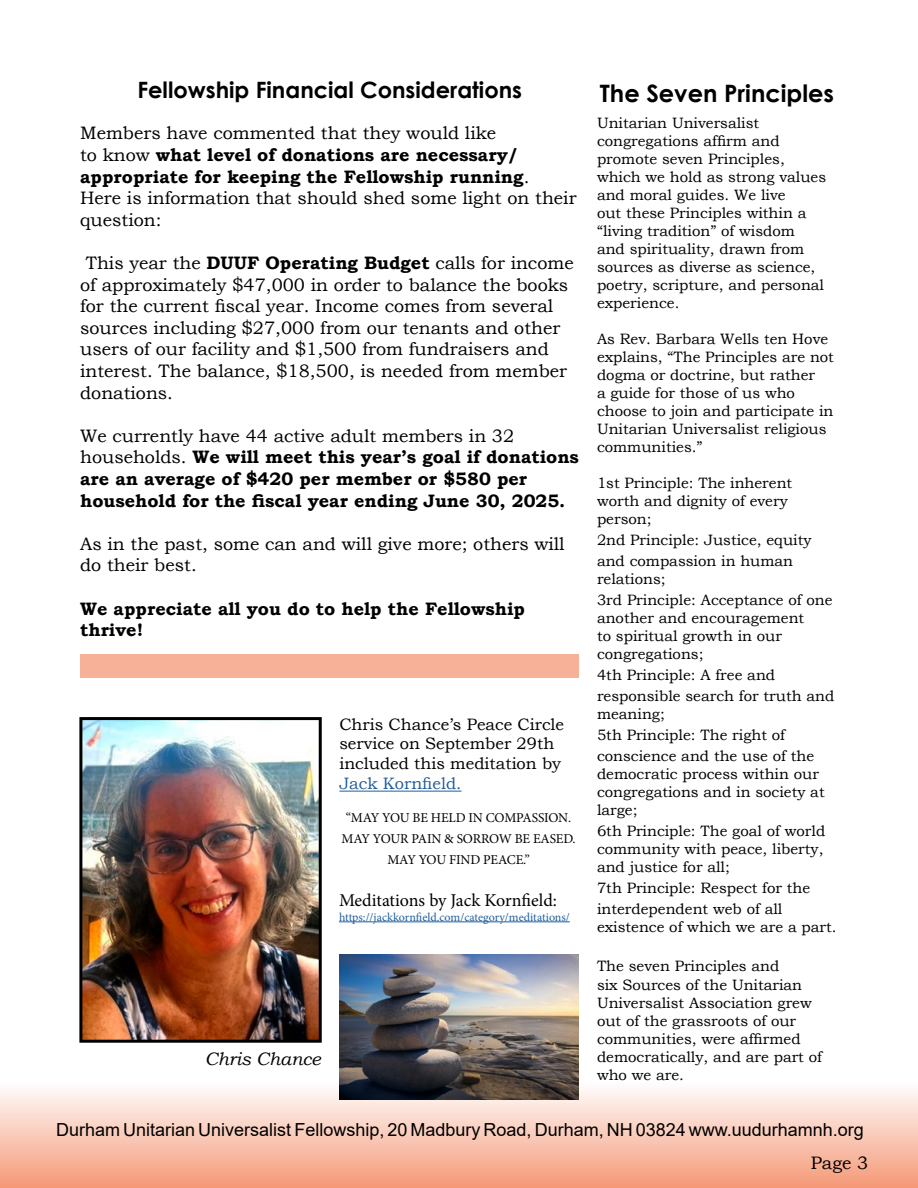
<style>
.page{position:relative;width:918px;height:1188px;background:#fff}
.page>*{position:absolute;margin:0;border:0;box-sizing:border-box;transform-origin:0 0}
.t1{font:700 24px "Century Gothic";color:#000}
.t2{font:700 22.5px "Century Gothic";color:#000}
.t3{font:18px/21.6px "Bookman Old Style";color:#000}
.t4{font:700 18px/21.6px "Bookman Old Style";color:#000}
.t5{font:18px "Arial";color:#000}
.t6{font:18px "Minion Pro";letter-spacing:-.005em;color:#000}
.t7{font:italic 18px "Bookman Old Style";color:#000}
.t8{font:16.5px/19.8px "Bookman Old Style";color:#000}
.t9{font:16.5px "Bookman Old Style";color:#215e9e}
.t10{font:15px/18px "Bookman Old Style";color:#000}
.t11{font:13.5px/21px "Minion Pro";letter-spacing:-.015em;color:#000;text-align:center}
.t12{font:12px "Minion Pro";letter-spacing:-.005em;color:#215e9e}
.s1{font-weight:700}
.s2{font-weight:400}
</style>
<div class="page">
<div style="left:0;top:1082px;width:918px;height:106px;background:linear-gradient(to bottom,#fefefd,#f59a78);border:2px solid #f59876"></div>
<div style="left:80px;top:654px;width:498px;height:24px;background:#f7b198"></div>
<img style="left:83px;top:721px;width:235px;height:318px">
<div style="left:79px;top:717px;width:243px;height:326px;border:3px solid #000"></div>
<hr style="left:339px;top:791px;width:123px;height:1px;background:#215e9e">
<hr style="left:339px;top:922px;width:231px;height:1px;background:#215e9e">
<img style="left:339px;top:955px;width:239px;height:145px">
<h2 class="t2" style="left:137px;top:72px;width:386px">Fellowship Financial Considerations</h2>
<p class="t3" style="left:80px;top:123px;width:498px">Members have commented that they would like<br>to know <span class="s1">what level of donations are necessary/ appropriate for keeping the Fellowship running</span>.<br>Here is information that should shed some light on their question:</p>
<p class="t3" style="left:80px;top:252px;width:495px;text-indent:6px">This year the <span class="s1">DUUF Operating Budget</span> calls for income of approximately $47,000 in order to balance the books for the current fiscal year. Income comes from several sources including $27,000 from our tenants and other users of our facility and $1,500 from fundraisers and interest. The balance, $18,500, is needed from member donations.</p>
<p class="t4" style="left:80px;top:425px;width:500px"><span class="s2">We currently have 44 active adult members in 32 households.</span> We will meet this year’s goal if donations are an average of $420 per member or $580 per household for the fiscal year ending June 30, 2025.</p>
<p class="t3" style="left:80px;top:533px;width:486px">As in the past, some can and will give more; others will do their best.</p>
<p class="t4" style="left:80px;top:598px;width:446px">We appreciate all you do to help the Fellowship thrive!</p>
<p class="t8" style="left:339px;top:714px;width:226px">Chris Chance’s Peace Circle service on September 29th included this meditation by</p>
<p class="t9" style="left:339px;top:773px;width:124px">Jack Kornfield.</p>
<p class="t11" style="left:342px;top:808px;width:236px">“MAY YOU BE HELD IN COMPASSION.<br>MAY YOUR PAIN &amp; SORROW BE EASED.<br>MAY YOU FIND PEACE.”</p>
<p class="t6" style="left:339px;top:888px;width:220px">Meditations by Jack Kornfield:</p>
<p class="t12" style="left:339px;top:909px;width:232px">https://jackkornfield.com/category/meditations/</p>
<p class="t7" style="left:205px;top:1047px;width:118px">Chris Chance</p>
<h1 class="t1" style="left:600px;top:75px;width:236px">The Seven Principles</h1>
<p class="t10" style="left:597px;top:114px;width:231px">Unitarian Universalist congregations affirm and promote seven Principles, which we hold as strong values and moral guides. We live<br>out these Principles within a “living tradition” of wisdom and spirituality, drawn from sources as diverse as science, poetry, scripture, and personal experience.</p>
<p class="t10" style="left:597px;top:330px;width:238px">As Rev. Barbara Wells ten Hove explains, “The Principles are not dogma or doctrine, but rather<br>a guide for those of us who choose to join and participate in<br>Unitarian Universalist religious communities.”</p>
<p class="t10" style="left:597px;top:474px;width:197px">1st Principle: The inherent worth and dignity of every person;</p>
<p class="t10" style="left:597px;top:529px;width:216px;line-height:21px">2nd Principle: Justice, equity and compassion in human</p>
<p class="t10" style="left:597px;top:568px;width:237px;line-height:21px">relations;<br>3rd Principle: Acceptance of one</p>
<p class="t10" style="left:597px;top:609px;width:209px">another and encouragement to spiritual growth in our congregations;</p>
<p class="t10" style="left:597px;top:664px;width:239px;line-height:21px">4th Principle: A free and responsible search for truth and</p>
<p class="t10" style="left:597px;top:703px;width:219px;line-height:21px">meaning;<br>5th Principle: The right of conscience and the use of the</p>
<p class="t10" style="left:597px;top:765px;width:229px">democratic process within our congregations and in society at large;</p>
<p class="t10" style="left:597px;top:822px;width:230px">6th Principle: The goal of world community with peace, liberty, and justice for all;</p>
<p class="t10" style="left:597px;top:877px;width:215px;line-height:21px">7th Principle: Respect for the interdependent web of all</p>
<p class="t10" style="left:597px;top:918px;width:241px">existence of which we are a part.</p>
<p class="t10" style="left:597px;top:956px;width:207px;line-height:19.5px">The seven Principles and six Sources of the Unitarian</p>
<p class="t10" style="left:597px;top:994px;width:226px">Universalist Association grew out of the grassroots of our communities, were affirmed democratically, and are part of who we are.</p>
<p class="t5" style="left:56px;top:1118px;width:809px">Durham Unitarian Universalist Fellowship, 20 Madbury Road, Durham, NH 03824 www.uudurhamnh.org</p>
<p class="t3" style="left:811px;top:1152px;width:59px">Page 3</p>
</div>
